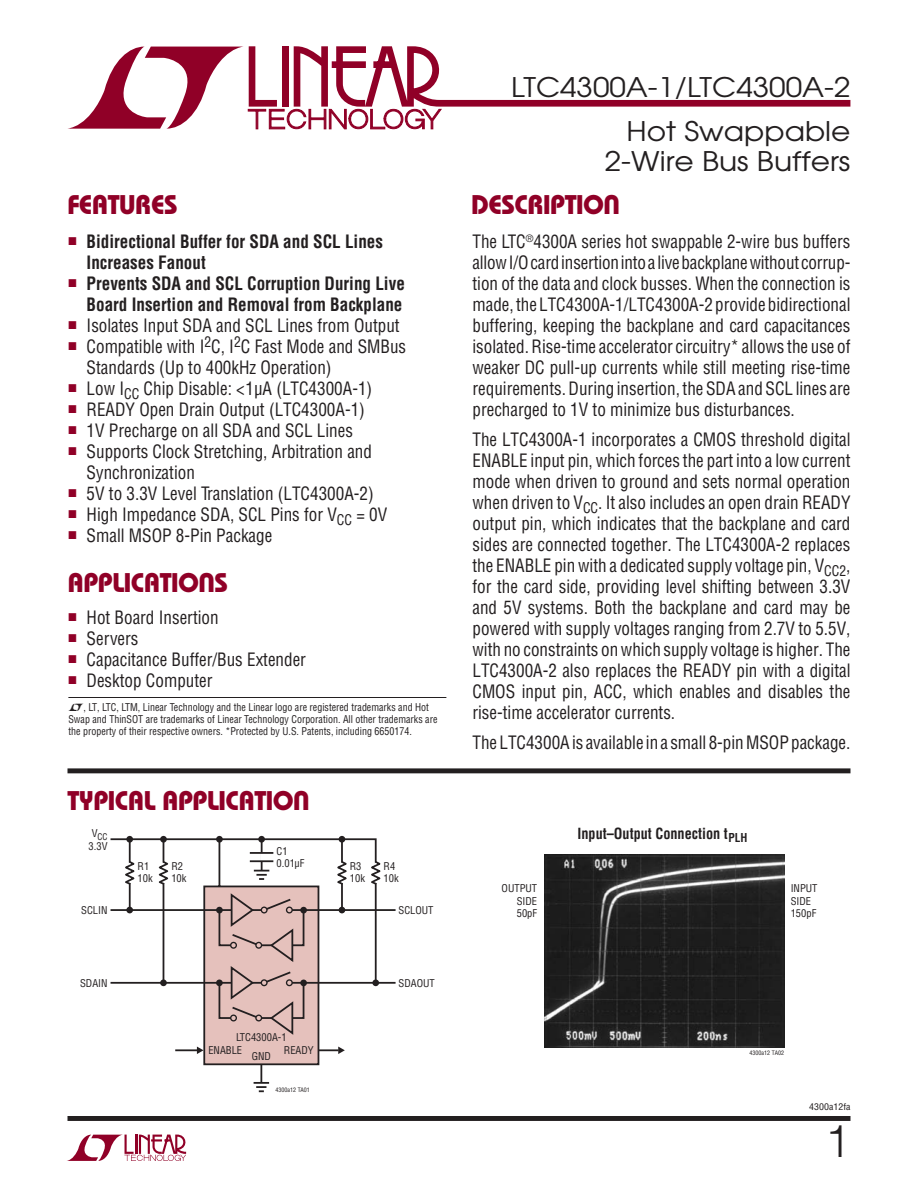
<style>
.page{position:relative;width:918px;height:1188px;background:#fff}
.page>*{position:absolute;margin:0;border:0;box-sizing:border-box;transform-origin:0 0}
.t1{font:300 45px "Helvetica";color:#231f20}
.t2{font:27px/30px "Avant Garde";color:#231f20;text-align:right;scale:1.1 1}
.t3{font:27px "Linear Bauhaus";letter-spacing:-.02em;color:#900027}
.t4{font:18px/21px "Linear Helv Cond";color:#231f20;text-align:justify;scale:.95 1}
.t5{font:700 18px/21px "Linear Helv Cond";color:#231f20;scale:.95 1}
.t6{font:700 15px "Linear Helv Cond";color:#231f20;scale:.95 1}
.t7{font:10.5px/12px "Linear Helv Cond";color:#231f20;scale:.95 1}
.t8{font:10.5px/12.6px "Linear Helv Cond";color:#231f20}
.t9{font:9px "Linear Helv Cond";color:#231f20;scale:1.1 1}
.t10{font:9px "Linear Helv Cond";color:#231f20}
.t11{font:6px "Linear Helv Cond";color:#231f20}
</style>
<div class="page">
<svg style="left:67px;top:1135px;width:119px;height:26px"></svg>
<div style="left:68px;top:1116px;width:782px;height:5px;background:#231f20"></div>
<svg style="left:68px;top:46px;width:782px;height:83px"></svg>
<div style="left:68px;top:768px;width:782px;height:5px;background:#231f20"></div>
<hr style="left:68px;top:697px;width:378px;height:1px;background:#231f20">
<hr style="left:111px;top:909px;width:285px;height:2px;background:#231f20">
<hr style="left:111px;top:982px;width:285px;height:2px;background:#231f20">
<svg style="left:110px;top:837px;width:274px;height:255px"></svg>
<img style="left:544px;top:854px;width:240px;height:194px">
<h2 class="t2" style="left:511px;top:75px;width:310px">LTC4300A-1/LTC4300A-2</h2>
<h2 class="t2" style="left:605px;top:118px;width:225px">Hot Swappable<br>2-Wire Bus Buffers</h2>
<h2 class="t3" style="left:68px;top:195px;width:112px">FEATURES</h2>
<h2 class="t3" style="left:471px;top:195px;width:151px">DESCRIPTION</h2>
<p class="t5" style="left:87px;top:233px;width:314px;text-indent:-18px"><sup>■</sup> Bidirectional Buffer for SDA and SCL Lines<br>Increases Fanout</p>
<p class="t5" style="left:69px;top:275px;width:355px;text-align:right"><sup>■</sup> Prevents SDA and SCL Corruption During Live<br>Board Insertion and Removal from Backplane</p>
<p class="t4" style="left:69px;top:317px;width:350px"><sup>■</sup> Isolates Input SDA and SCL Lines from Output</p>
<p class="t4" style="left:87px;top:338px;width:338px;text-indent:-18px"><sup>■</sup> Compatible with I<sup>2</sup>C, I<sup>2</sup>C Fast Mode and SMBus<br>Standards (Up to 400kHz Operation)</p>
<p class="t4" style="left:69px;top:380px;width:321px"><sup>■</sup> Low I<sub>CC</sub> Chip Disable: &lt;1μA (LTC4300A-1)</p>
<p class="t4" style="left:69px;top:401px;width:313px"><sup>■</sup> READY Open Drain Output (LTC4300A-1)</p>
<p class="t4" style="left:69px;top:422px;width:301px"><sup>■</sup> 1V Precharge on all SDA and SCL Lines</p>
<p class="t4" style="left:87px;top:443px;width:302px;text-indent:-18px"><sup>■</sup> Supports Clock Stretching, Arbitration and<br>Synchronization</p>
<p class="t4" style="left:69px;top:485px;width:323px"><sup>■</sup> 5V to 3.3V Level Translation (LTC4300A-2)</p>
<p class="t4" style="left:69px;top:506px;width:337px"><sup>■</sup> High Impedance SDA, SCL Pins for V<sub>CC</sub> = 0V</p>
<p class="t4" style="left:69px;top:527px;width:216px"><sup>■</sup> Small MSOP 8-Pin Package</p>
<h2 class="t3" style="left:68px;top:572px;width:162px">APPLICATIONS</h2>
<p class="t4" style="left:69px;top:609px;width:159px"><sup>■</sup> Hot Board Insertion</p>
<p class="t4" style="left:69px;top:630px;width:75px"><sup>■</sup> Servers</p>
<p class="t4" style="left:69px;top:651px;width:251px"><sup>■</sup> Capacitance Buffer/Bus Extender</p>
<p class="t4" style="left:69px;top:672px;width:153px"><sup>■</sup> Desktop Computer</p>
<p class="t7" style="left:68px;top:702px;width:390px;text-indent:15px">, LT, LTC, LTM, Linear Technology and the Linear logo are registered trademarks and Hot<br>Swap and ThinSOT are trademarks of Linear Technology Corporation. All other trademarks are the property of their respective owners. *Protected by U.S. Patents, including 6650174.</p>
<h2 class="t3" style="left:68px;top:791px;width:244px">TYPICAL APPLICATION</h2>
<p class="t10" style="left:92px;top:833px;width:17px"><sup>V</sup>CC</p>
<p class="t8" style="left:89px;top:841px;width:20px">3.3V</p>
<p class="t8" style="left:138px;top:861px;width:17px">R1<br>10k</p>
<p class="t8" style="left:171px;top:861px;width:17px">R2<br>10k</p>
<p class="t8" style="left:277px;top:846px;width:29px">C1<br>0.01μF</p>
<p class="t8" style="left:350px;top:861px;width:17px">R3<br>10k</p>
<p class="t8" style="left:384px;top:861px;width:17px">R4<br>10k</p>
<p class="t8" style="left:81px;top:905px;width:28px">SCLIN</p>
<p class="t8" style="left:399px;top:905px;width:37px">SCLOUT</p>
<p class="t8" style="left:80px;top:978px;width:29px">SDAIN</p>
<p class="t8" style="left:399px;top:978px;width:38px">SDAOUT</p>
<p class="t8" style="left:284px;top:1032px;width:31px;line-height:13px;text-indent:-48px">LTC4300A-1<br>READY</p>
<p class="t8" style="left:208px;top:1045px;width:35px">ENABLE</p>
<p class="t8" style="left:252px;top:1051px;width:21px">GND</p>
<p class="t11" style="left:276px;top:1088px;width:36px">4300a12 TA01</p>
<p class="t4" style="left:472px;top:233px;width:399px">The LTC<sup>®</sup>4300A series hot swappable 2-wire bus buffers allow I/O card insertion into a live backplane without corrup&shy;tion of the data and clock busses. When the connection is made, the LTC4300A-1/LTC4300A-2 provide bidirectional buffering, keeping the backplane and card capacitances isolated. Rise-time accelerator circuitry* allows the use of weaker DC pull-up currents while still meeting rise-time requirements. During insertion, the SDA and SCL lines are precharged to 1V to minimize bus disturbances.</p>
<p class="t4" style="left:472px;top:431px;width:399px">The LTC4300A-1 incorporates a CMOS threshold digital ENABLE input pin, which forces the part into a low current mode when driven to ground and sets normal operation when driven to V<sub>CC</sub>. It also includes an open drain READY output pin, which indicates that the backplane and card sides are connected together. The LTC4300A-2 replaces the ENABLE pin with a dedicated supply voltage pin, V<sub>CC2</sub>, for the card side, providing level shifting between 3.3V and 5V systems. Both the backplane and card may be powered with supply voltages ranging from 2.7V to 5.5V, with no constraints on which supply voltage is higher. The LTC4300A-2 also replaces the READY pin with a digital CMOS input pin, ACC, which enables and disables the rise-time accelerator currents.</p>
<p class="t4" style="left:472px;top:734px;width:399px">The LTC4300A is available in a small 8-pin MSOP package.</p>
<p class="t6" style="left:577px;top:828px;width:181px">Input–Output Connection t<sub>PLH</sub></p>
<p class="t8" style="left:517px;top:884px;width:22px;text-align:justify;text-indent:-15px">OUTPUT SIDE 50pF</p>
<p class="t8" style="left:791px;top:884px;width:28px">INPUT<br>SIDE<br>150pF</p>
<p class="t11" style="left:750px;top:1051px;width:36px">4300a12 TA02</p>
<p class="t9" style="left:809px;top:1104px;width:39px">4300a12fa</p>
<h1 class="t1" style="left:825px;top:1123px;width:27px">1</h1>
</div>
